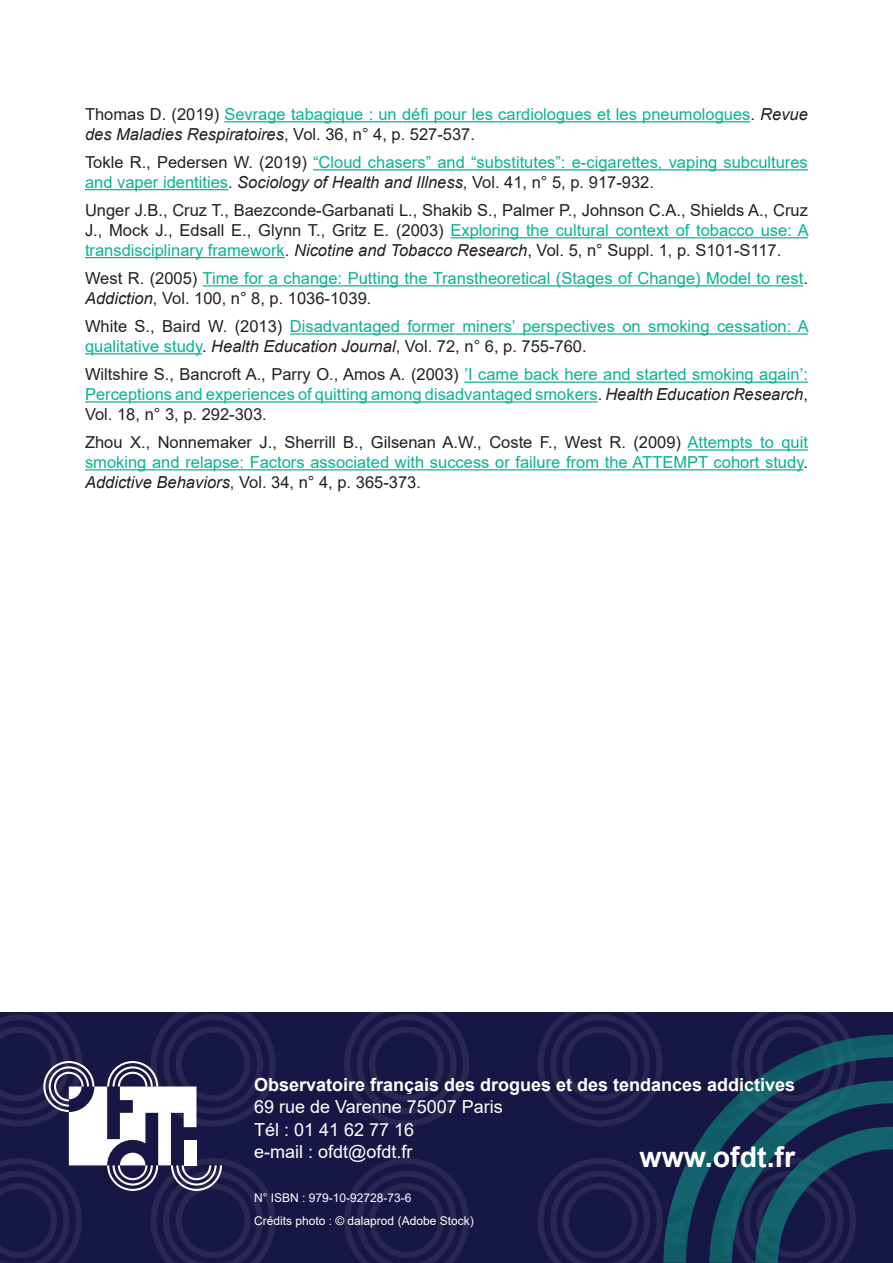
<style>
.page{position:relative;width:893px;height:1263px;background:#fff}
.page>*{position:absolute;margin:0;border:0;box-sizing:border-box;transform-origin:0 0}
.t1{font:700 28.5px "Arial";color:#fff}
.t2{font:18px/22.2px "Arial";color:#fff}
.t3{font:700 18px "Arial";color:#fff}
.t4{font:16.5px/19.8px "Arial";color:#06b490}
.t5{font:16.5px/19.8px "Arial";color:#231f20;text-align:justify}
.t6{font:12px/22.2px "Arial";color:#fff}
.s1{color:#231f20}
.s2{font-style:italic;color:#231f20}
.s3{color:#06b490}
.s4{font-style:italic}
</style>
<div class="page">
<hr style="left:224px;top:121px;width:526px;height:1px;background:#06b490">
<hr style="left:313px;top:169px;width:495px;height:1px;background:#06b490">
<hr style="left:85px;top:189px;width:143px;height:1px;background:#06b490">
<hr style="left:450px;top:237px;width:358px;height:1px;background:#06b490">
<hr style="left:85px;top:257px;width:200px;height:1px;background:#06b490">
<hr style="left:203px;top:285px;width:600px;height:1px;background:#06b490">
<hr style="left:290px;top:333px;width:518px;height:2px;background:#06b490">
<hr style="left:85px;top:353px;width:117px;height:1px;background:#06b490">
<hr style="left:464px;top:381px;width:344px;height:2px;background:#06b490">
<hr style="left:85px;top:401px;width:513px;height:1px;background:#06b490">
<hr style="left:688px;top:449px;width:120px;height:2px;background:#06b490">
<hr style="left:85px;top:469px;width:718px;height:1px;background:#06b490">
<div style="left:0;top:1012px;width:893px;height:251px;background:#171745"></div>
<svg style="left:344px;top:1158px;width:125px;height:105px"></svg>
<svg style="left:538px;top:1012px;width:124px;height:114px"></svg>
<svg style="left:344px;top:1012px;width:125px;height:114px"></svg>
<svg style="left:538px;top:1158px;width:124px;height:105px"></svg>
<svg style="left:739px;top:1012px;width:110px;height:23px"></svg>
<img style="left:663px;top:1035px;width:230px;height:228px">
<img style="left:709px;top:1081px;width:184px;height:182px">
<svg style="left:0;top:1012px;width:275px;height:251px"></svg>
<p class="t4" style="left:85px;top:104px;width:724px"><span class="s1">Thomas D. (2019)</span> Sevrage tabagique : un défi pour les cardiologues et les pneumologues<span class="s1">.</span> <span class="s2">Revue des Maladies Respiratoires</span><span class="s1">, Vol. 36, n° 4, p. 527-537.</span></p>
<p class="t4" style="left:85px;top:152px;width:724px"><span class="s1">Tokle R., Pedersen W. (2019)</span> “Cloud chasers” and “substitutes”: e-cigarettes, vaping subcultures and vaper identities<span class="s1">.</span> <span class="s2">Sociology of Health and Illness</span><span class="s1">, Vol. 41, n° 5, p. 917-932.</span></p>
<p class="t5" style="left:85px;top:200px;width:725px">Unger J.B., Cruz T., Baezconde-Garbanati L., Shakib S., Palmer P., Johnson C.A., Shields A., Cruz J., Mock J., Edsall E., Glynn T., Gritz E. (2003) <span class="s3">Exploring the cultural context of tobacco use: A transdisciplinary framework</span>. <span class="s4">Nicotine and Tobacco Research</span>, Vol. 5, n° Suppl. 1, p. S101-S117.</p>
<p class="t4" style="left:85px;top:268px;width:724px"><span class="s1">West R. (2005)</span> Time for a change: Putting the Transtheoretical (Stages of Change) Model to rest<span class="s1">.<br></span><span class="s2">Addiction</span><span class="s1">, Vol. 100, n° 8, p. 1036-1039.</span></p>
<p class="t4" style="left:85px;top:316px;width:725px"><span class="s1">White S., Baird W. (2013)</span> Disadvantaged former miners’ perspectives on smoking cessation: A qualitative study<span class="s1">.</span> <span class="s2">Health Education Journal</span><span class="s1">, Vol. 72, n° 6, p. 755-760.</span></p>
<p class="t4" style="left:85px;top:365px;width:724px;text-align:justify"><span class="s1">Wiltshire S., Bancroft A., Parry O., Amos A. (2003)</span> ’I came back here and started smoking again’:<br>Perceptions and experiences of quitting among disadvantaged smokers<span class="s1">.</span> <span class="s2">Health Education Research</span><span class="s1">, Vol. 18, n° 3, p. 292-303.</span></p>
<p class="t4" style="left:85px;top:432px;width:724px;text-align:justify"><span class="s1">Zhou X., Nonnemaker J., Sherrill B., Gilsenan A.W., Coste F., West R. (2009)</span> Attempts to quit smoking and relapse: Factors associated with success or failure from the ATTEMPT cohort study<span class="s1">.<br></span><span class="s2">Addictive Behaviors</span><span class="s1">, Vol. 34, n° 4, p. 365-373.</span></p>
<p class="t3" style="left:254px;top:1072px;width:543px">Observatoire français des drogues et des tendances addictives</p>
<p class="t2" style="left:254px;top:1096px;width:250px">69 rue de Varenne 75007 Paris<br>Tél : 01 41 62 77 16<br>e-mail : ofdt@ofdt.fr</p>
<p class="t6" style="left:254px;top:1187px;width:221px">N° ISBN : 979-10-92728-73-6<br>Crédits photo : © dalaprod (Adobe Stock)</p>
<h1 class="t1" style="left:639px;top:1137px;width:157px">www.ofdt.fr</h1>
</div>
